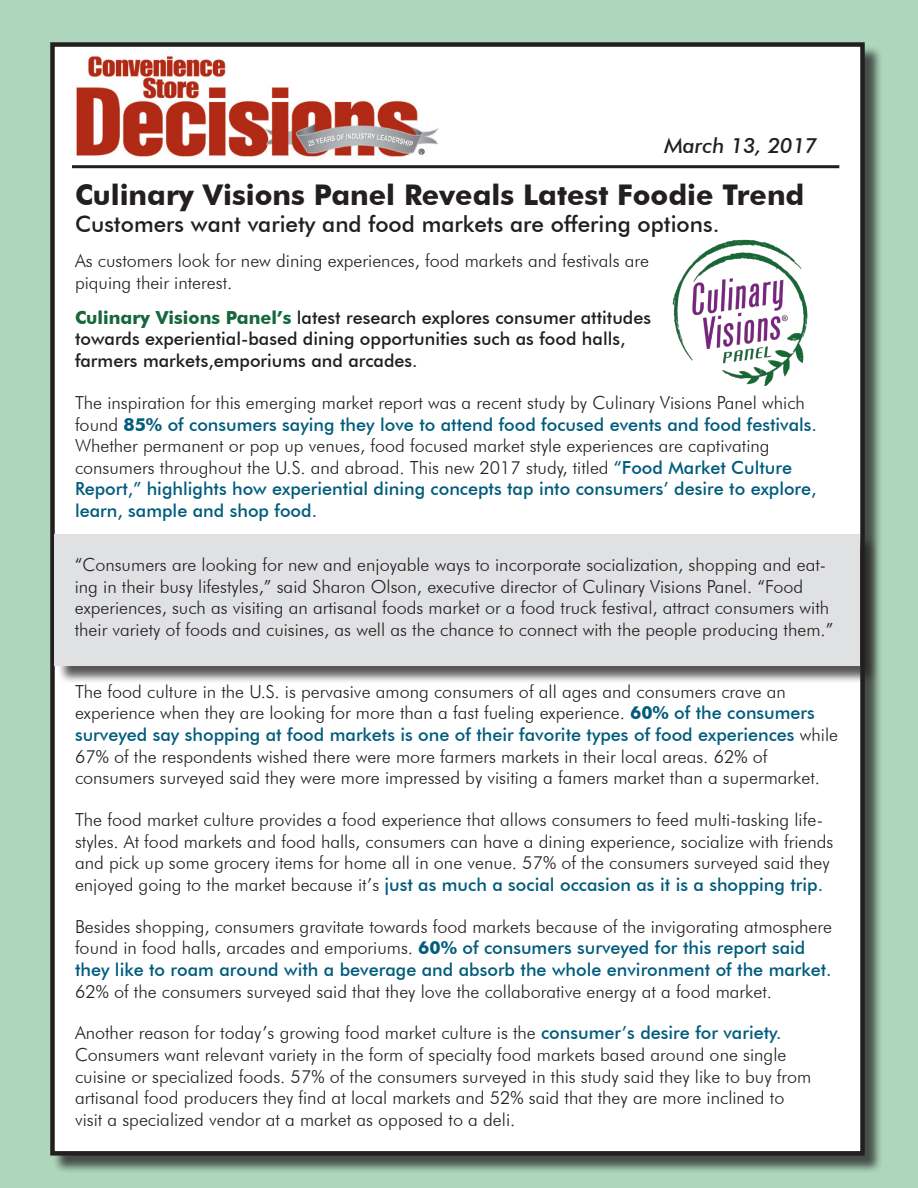
<style>
.page{position:relative;width:918px;height:1188px;background:#add6bc}
.page>*{position:absolute;margin:0;border:0;box-sizing:border-box;transform-origin:0 0}
.t1{font:700 28.5px "Futura BT";color:#231f20}
.t2{font:500 22.5px "Futura BT";color:#231f20}
.t3{font:italic 500 21px "Futura BT";color:#231f20}
.t4{font:300 18px/21.6px "Futura BT";color:#231f20}
.t5{font:500 18px/21.6px "Futura BT";color:#231f20}
.s1{font-weight:700;color:#16673c}
.s2{font-weight:700;color:#015c7c}
.s3{font-weight:500;color:#015c7c}
</style>
<div class="page">
<div style="left:52px;top:44px;width:832px;height:1130px;background:#231f20;opacity:.75"></div>
<div style="left:52px;top:45px;width:810px;height:1108px;background:#fff"></div>
<div style="left:50px;top:42px;width:815px;height:1114px;border:4px solid #231f20"></div>
<div style="left:57px;top:536px;width:822px;height:148px;background:#231f20;opacity:.75"></div>
<div style="left:55px;top:534px;width:805px;height:131px;background:#e0e1e3"></div>
<img style="left:72px;top:56px;width:369px;height:113px">
<hr style="left:72px;top:165px;width:767px;height:3px;background:#231f20">
<img style="left:672px;top:239px;width:136px;height:146px">
<p class="t3" style="left:664px;top:133px;width:155px">March 13, 2017</p>
<p class="t1" style="left:75px;top:178px;width:731px">Culinary Visions Panel Reveals Latest Foodie Trend</p>
<p class="t2" style="left:75px;top:210px;width:646px">Customers want variety and food markets are offering options.</p>
<p class="t4" style="left:75px;top:250px;width:576px">As customers look for new dining experiences, food markets and festivals are piquing their interest.</p>
<p class="t5" style="left:75px;top:307px;width:578px"><span class="s1">Culinary Visions Panel’s</span> latest research explores consumer attitudes towards experiential-based dining opportunities such as food halls, farmers markets,emporiums and arcades.</p>
<p class="t4" style="left:75px;top:392px;width:744px">The inspiration for this emerging market report was a recent study by Culinary Visions Panel which found <span class="s2">85%</span> <span class="s3">of consumers saying they love to attend food focused events and food festivals.<br></span>Whether permanent or pop up venues, food focused market style experiences are captivating consumers throughout the U.S. and abroad. This new 2017 study, titled <span class="s3">“Food Market Culture Report,” highlights how experiential dining concepts tap into consumers’ desire to explore, learn, sample and shop food.</span></p>
<p class="t4" style="left:75px;top:554px;width:760px">“Consumers are looking for new and enjoyable ways to incorporate socialization, shopping and eat&shy;ing in their busy lifestyles,” said Sharon Olson, executive director of Culinary Visions Panel. “Food experiences, such as visiting an artisanal foods market or a food truck festival, attract consumers with their variety of foods and cuisines, as well as the chance to connect with the people producing them.”</p>
<p class="t4" style="left:75px;top:680px;width:765px">The food culture in the U.S. is pervasive among consumers of all ages and consumers crave an experience when they are looking for more than a fast fueling experience. <span class="s2">60%</span> <span class="s3">of the consumers surveyed say shopping at food markets is one of their favorite types of food experiences</span> while 67% of the respondents wished there were more farmers markets in their local areas. 62% of consumers surveyed said they were more impressed by visiting a famers market than a supermarket.</p>
<p class="t4" style="left:75px;top:809px;width:760px">The food market culture provides a food experience that allows consumers to feed multi-tasking life&shy;styles. At food markets and food halls, consumers can have a dining experience, socialize with friends and pick up some grocery items for home all in one venue. 57% of the consumers surveyed said they enjoyed going to the market because it’s <span class="s3">just as much a social occasion as it is a shopping trip.</span></p>
<p class="t4" style="left:75px;top:915px;width:759px">Besides shopping, consumers gravitate towards food markets because of the invigorating atmosphere found in food halls, arcades and emporiums. <span class="s2">60%</span> <span class="s3">of consumers surveyed for this report said they like to roam around with a beverage and absorb the whole environment of the market.<br></span>62% of the consumers surveyed said that they love the collaborative energy at a food market.</p>
<p class="t4" style="left:75px;top:1022px;width:738px">Another reason for today’s growing food market culture is the <span class="s3">consumer’s desire for variety.<br></span>Consumers want relevant variety in the form of specialty food markets based around one single cuisine or specialized foods. 57% of the consumers surveyed in this study said they like to buy from artisanal food producers they find at local markets and 52% said that they are more inclined to visit a specialized vendor at a market as opposed to a deli.</p>
</div>
